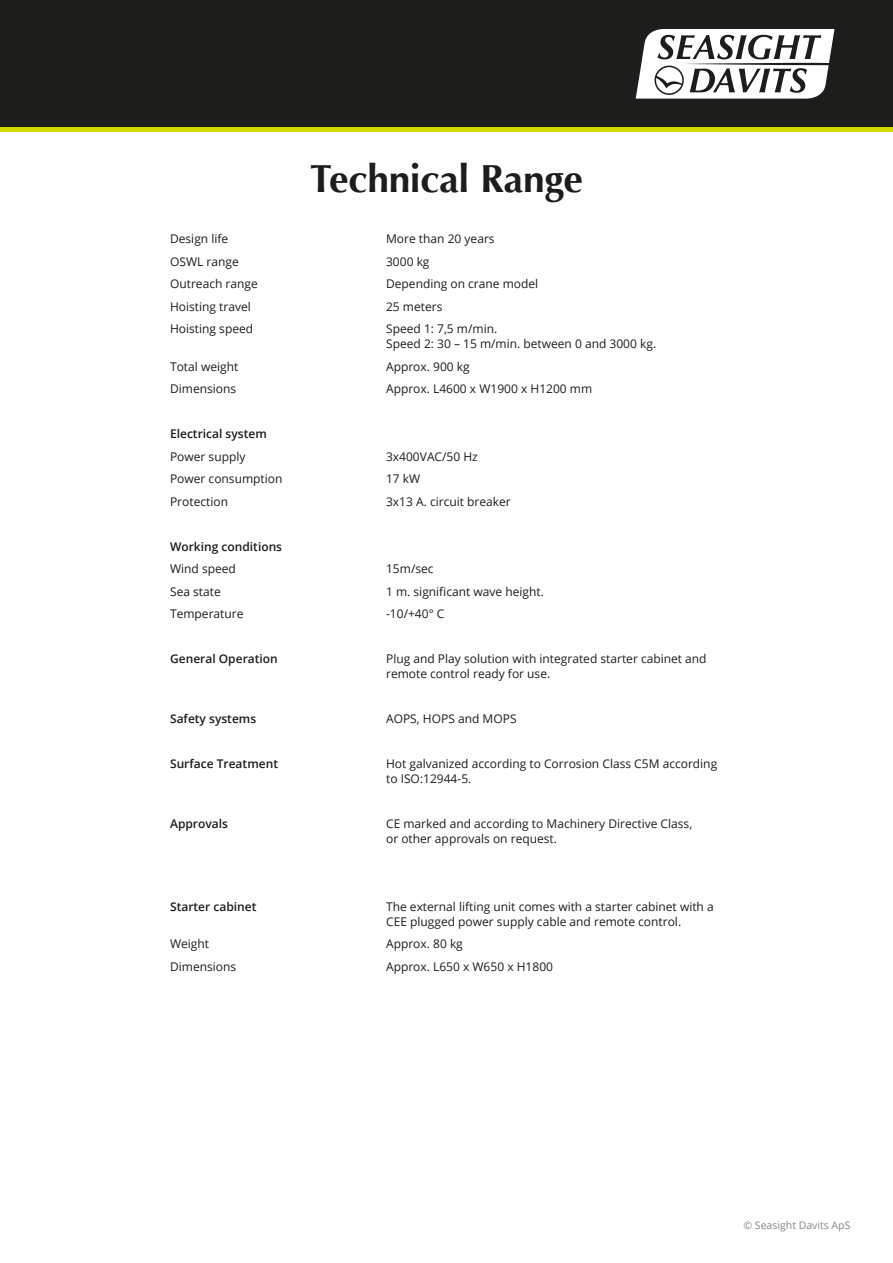
<style>
.page{position:relative;width:893px;height:1263px;background:#fff}
.page>*{position:absolute;margin:0;border:0;box-sizing:border-box;transform-origin:0 0}
.t1{font:700 39px "Optima";letter-spacing:-.01em;color:#1d1d1b}
.indhold{font:12px/15px "Open Sans";color:#1d1d1b}
.subheading{font:12px/15px "Open Sans";color:#1d1d1b}
.indhold-2{font:600 12px "Open Sans";color:#1d1d1b}
.subheading-2{font:600 12px "Open Sans";color:#1d1d1b}
.indhold-3{font:10.5px "Open Sans";color:#878787}
</style>
<div class="page">
<div style="left:0;top:0;width:893px;height:128px;background:#1d1d1b"></div>
<svg style="left:636px;top:29px;width:198px;height:70px"></svg>
<hr style="left:0;top:128px;width:893px;height:4px;background:#d4d800">
<p class="t1" style="left:310px;top:156px;width:274px">Technical Range</p>
<p class="indhold" style="left:170px;top:231px;width:60px">Design life</p>
<p class="indhold" style="left:386px;top:231px;width:110px">More than 20 years</p>
<p class="indhold" style="left:170px;top:253px;width:70px">OSWL range</p>
<p class="indhold" style="left:386px;top:253px;width:45px">3000 kg</p>
<p class="indhold" style="left:170px;top:276px;width:89px">Outreach range</p>
<p class="indhold" style="left:386px;top:276px;width:154px">Depending on crane model</p>
<p class="indhold" style="left:170px;top:298px;width:82px">Hoisting travel</p>
<p class="indhold" style="left:386px;top:298px;width:58px">25 meters</p>
<p class="indhold" style="left:170px;top:321px;width:85px">Hoisting speed</p>
<p class="indhold" style="left:386px;top:321px;width:272px">Speed 1: 7,5 m/min.<br>Speed 2: 30 – 15 m/min. between 0 and 3000 kg.</p>
<p class="indhold" style="left:170px;top:358px;width:70px">Total weight</p>
<p class="indhold" style="left:386px;top:358px;width:85px">Approx. 900 kg</p>
<p class="indhold" style="left:170px;top:381px;width:68px">Dimensions</p>
<p class="indhold" style="left:386px;top:381px;width:208px">Approx. L4600 x W1900 x H1200 mm</p>
<p class="subheading-2" style="left:170px;top:425px;width:98px">Electrical system</p>
<p class="indhold" style="left:170px;top:448px;width:77px">Power supply</p>
<p class="indhold" style="left:386px;top:448px;width:93px">3x400VAC/50 Hz</p>
<p class="indhold" style="left:170px;top:471px;width:114px">Power consumption</p>
<p class="indhold" style="left:386px;top:471px;width:36px">17 kW</p>
<p class="indhold" style="left:170px;top:493px;width:59px">Protection</p>
<p class="indhold" style="left:386px;top:493px;width:126px">3x13 A. circuit breaker</p>
<p class="subheading-2" style="left:170px;top:538px;width:114px">Working conditions</p>
<p class="indhold" style="left:170px;top:561px;width:67px">Wind speed</p>
<p class="indhold" style="left:386px;top:561px;width:49px">15m/sec</p>
<p class="indhold" style="left:170px;top:583px;width:52px">Sea state</p>
<p class="indhold" style="left:386px;top:583px;width:159px">1 m. significant wave height.</p>
<p class="indhold" style="left:170px;top:606px;width:75px">Temperature</p>
<p class="indhold" style="left:386px;top:606px;width:60px">-10/+40° C</p>
<p class="indhold-2" style="left:170px;top:650px;width:109px">General Operation</p>
<p class="indhold" style="left:386px;top:651px;width:322px">Plug and Play solution with integrated starter cabinet and remote control ready for use.</p>
<p class="indhold-2" style="left:170px;top:710px;width:88px">Safety systems</p>
<p class="indhold" style="left:386px;top:711px;width:132px">AOPS, HOPS and MOPS</p>
<p class="indhold-2" style="left:170px;top:755px;width:109px">Surface Treatment</p>
<p class="indhold" style="left:386px;top:756px;width:333px">Hot galvanized according to Corrosion Class C5M according to ISO:12944-5.</p>
<p class="indhold-2" style="left:170px;top:815px;width:59px">Approvals</p>
<p class="indhold" style="left:386px;top:816px;width:308px">CE marked and according to Machinery Directive Class, or other approvals on request.</p>
<p class="subheading-2" style="left:170px;top:898px;width:88px">Starter cabinet</p>
<p class="subheading" style="left:386px;top:898px;width:329px">The external lifting unit comes with a starter cabinet with a<br>CEE plugged power supply cable and remote control.</p>
<p class="subheading" style="left:170px;top:936px;width:41px">Weight</p>
<p class="subheading" style="left:386px;top:936px;width:78px">Approx. 80 kg</p>
<p class="subheading" style="left:170px;top:958px;width:68px">Dimensions</p>
<p class="subheading" style="left:386px;top:958px;width:168px">Approx. L650 x W650 x H1800</p>
<p class="indhold-3" style="left:743px;top:1217px;width:108px">© Seasight Davits ApS</p>
</div>
